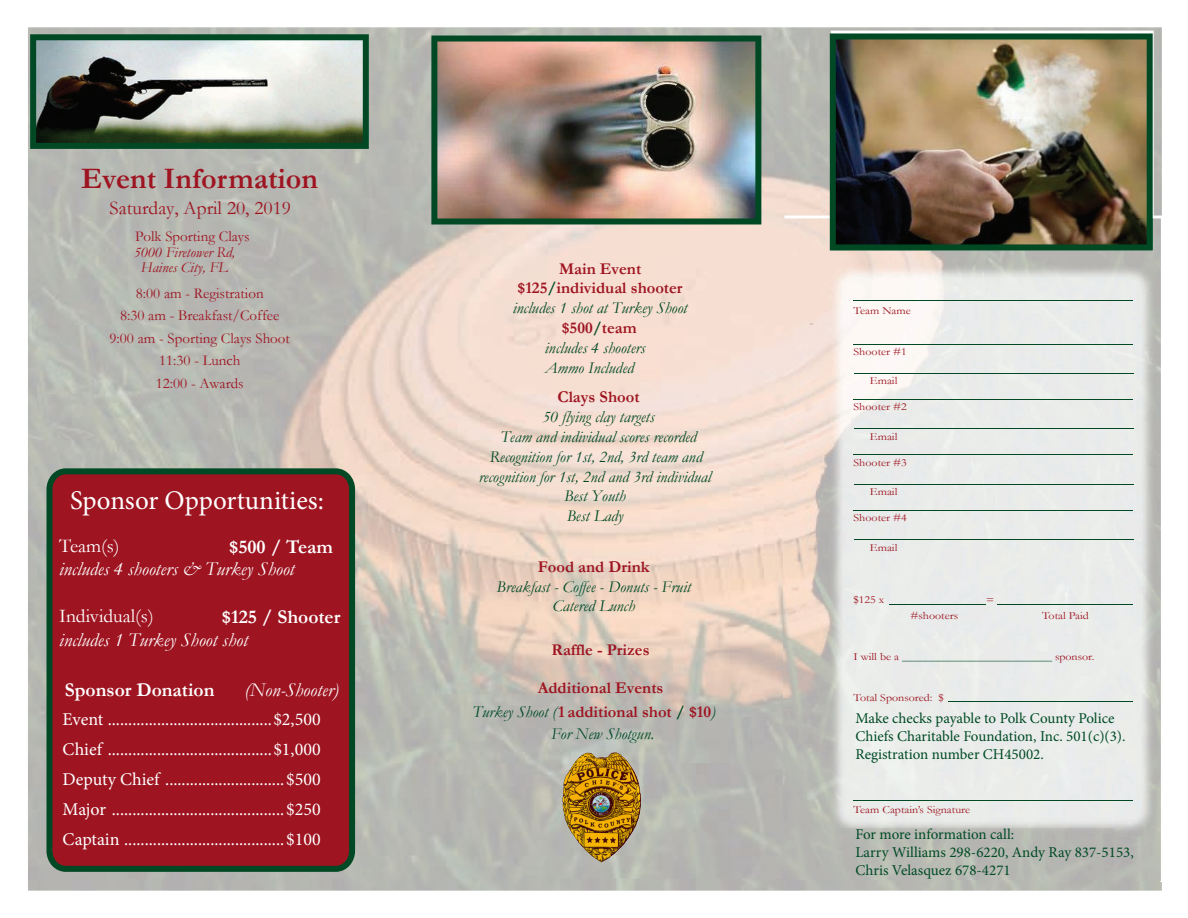
<style>
.page{position:relative;width:1188px;height:918px;background:#fff}
.page>*{position:absolute;margin:0;border:0;box-sizing:border-box;transform-origin:0 0}
.t1{font:700 30px "Garamond";color:#9e1421}
.t2{font:27px "Minion Pro";color:#fff}
.t3{font:italic 19.5px/23.4px "Garamond";color:#fff}
.t4{font:700 19.5px "Garamond";color:#fff}
.t5{font:19.5px "Garamond";color:#9e1421}
.t6{font:19.5px "Garamond";color:#fff}
.t7{font:18px "Minion Pro";color:#fff}
.t8{font:italic 16.5px/19.8px "Garamond";color:#004924;text-align:center}
.t9{font:700 16.5px/24.6px "Garamond";color:#9e1421}
.t10{font:15px/18px "Minion Pro";color:#004a24}
.t11{font:15px/22.5px "Garamond";color:#9e1421}
.t12{font:italic 15px "Garamond";color:#9e1421}
.t13{font:10.95px "Garamond";color:#9e1421;scale:1.1 1}
.t14{font:10.95px "Garamond";color:#004924;scale:1.1 1}
.s1{font-style:italic}
.s2{font-style:inherit}
.s3{font-style:normal}
.s4{font-weight:700;font-style:normal}
.s5{color:#004924}
.s6{font-weight:700;font-style:normal;color:#9e1421}
.s7{font-weight:400;font-style:italic;color:#004924}
.s8{color:#9e1421}
</style>
<div class="page">
<img style="left:28px;top:27px;width:1134px;height:864px">
<svg style="left:30px;top:34px;width:339px;height:115px;background:#88968a"></svg>
<img style="left:431px;top:36px;width:330px;height:189px">
<img style="left:830px;top:33px;width:323px;height:185px">
<img style="left:1114px;top:218px;width:48px;height:663px">
<img style="left:783px;top:218px;width:331px;height:613px">
<div style="left:783px;top:828px;width:330px;height:51px;background:#b6b7b2"></div>
<img style="left:830px;top:218px;width:323px;height:32px">
<hr style="left:853px;top:300px;width:280px;height:1px;background:#004924">
<hr style="left:853px;top:344px;width:280px;height:1px;background:#004924">
<hr style="left:853px;top:399px;width:280px;height:1px;background:#004924">
<hr style="left:853px;top:455px;width:280px;height:1px;background:#004924">
<hr style="left:853px;top:510px;width:280px;height:1px;background:#004924">
<hr style="left:889px;top:604px;width:96px;height:1px;background:#004924">
<hr style="left:997px;top:604px;width:136px;height:1px;background:#004924">
<hr style="left:948px;top:701px;width:185px;height:1px;background:#004924">
<hr style="left:853px;top:800px;width:280px;height:1px;background:#004924">
<svg style="left:46px;top:468px;width:309px;height:404px;background:#931822"></svg>
<hr style="left:854px;top:373px;width:279px;height:1px;background:#004924">
<hr style="left:854px;top:428px;width:279px;height:1px;background:#004924">
<hr style="left:854px;top:484px;width:279px;height:1px;background:#004924">
<hr style="left:854px;top:539px;width:279px;height:1px;background:#004924">
<img style="left:562px;top:751px;width:81px;height:113px">
<p class="t1" style="left:81px;top:161px;width:238px">Event Information</p>
<p class="t5" style="left:110px;top:196px;width:183px">Saturday, April 20, 2019</p>
<p class="t11" style="left:134px;top:227px;width:117px;line-height:16.5px">Polk Sporting Clays<br><span class="s1">5</span><span class="s1">000 Firetower Rd,</span></p>
<p class="t12" style="left:141px;top:257px;width:88px">Haines City<span class="s2">, FL</span></p>
<p class="t11" style="left:110px;top:281px;width:182px;text-align:center">8:00 am - Registration<br>8:30 am - Breakfast/Coffee<br>9:00 am - Sporting Clays Shoot<br>11:30 - Lunch<br>12:00 - Awards</p>
<p class="t2" style="left:70px;top:482px;width:255px">Sponsor Opportunities:</p>
<p class="t4" style="left:229px;top:535px;width:105px">$500 / Team</p>
<p class="t3" style="left:59px;top:533px;width:237px"><span class="s3">Team(s)<br></span>includes 4 shooters &amp; Turkey Shoot</p>
<p class="t6" style="left:59px;top:604px;width:96px">Individual(s)</p>
<p class="t3" style="left:59px;top:604px;width:283px;text-indent:163px"><span class="s4">$125 / Shooter </span>includes 1 Turkey Shoot shot</p>
<p class="t4" style="left:65px;top:679px;width:151px">Sponsor Donation</p>
<p class="t3" style="left:245px;top:678px;width:96px">(Non-Shooter)</p>
<p class="t7" style="left:63px;top:707px;width:260px">Event ........................................$2,500</p>
<p class="t7" style="left:63px;top:737px;width:259px">Chief ........................................$1,000</p>
<p class="t7" style="left:63px;top:767px;width:259px">Deputy Chief .............................$500</p>
<p class="t7" style="left:63px;top:797px;width:259px">Major ..........................................$250</p>
<p class="t7" style="left:63px;top:827px;width:259px">Captain .......................................$100</p>
<p class="t9" style="left:559px;top:256px;width:84px">Main Event</p>
<p class="t9" style="left:518px;top:276px;width:166px">$125<span class="s5">/</span>individual shooter</p>
<p class="t8" style="left:513px;top:298px;width:176px">includes 1 shot at Turkey Shoot</p>
<p class="t9" style="left:562px;top:316px;width:76px">$500<span class="s5">/</span>team</p>
<p class="t8" style="left:545px;top:338px;width:102px">includes 4 shooters</p>
<p class="t8" style="left:545px;top:358px;width:91px">Ammo Included</p>
<p class="t8" style="left:479px;top:387px;width:234px"><span class="s6">Clays Shoot<br></span>50 flying clay targets<br>Team and individual scores recorded<br>Recognition for 1st, 2nd, 3rd team and recognition for 1st, 2nd and 3rd individual<br>Best Youth<br>Best Lady</p>
<p class="t8" style="left:496px;top:556px;width:196px"><span class="s6">Food and Drink<br></span>Breakfast - Coffee - Donuts - Fruit<br>Catered Lunch</p>
<p class="t9" style="left:552px;top:637px;width:99px">Raffle - Prizes</p>
<p class="t9" style="left:473px;top:675px;width:245px;text-indent:65px">Additional Events<br><span class="s7">Turkey Shoot (</span>1 additional shot <span class="s5">/</span> $10<span class="s7">)</span></p>
<p class="t8" style="left:551px;top:723px;width:105px">For New Shotgun.</p>
<p class="t13" style="left:854px;top:304px;width:54px">Team Name</p>
<p class="t13" style="left:854px;top:345px;width:50px">Shooter #1</p>
<p class="t13" style="left:870px;top:374px;width:26px">Email</p>
<p class="t13" style="left:854px;top:400px;width:50px">Shooter #2</p>
<p class="t13" style="left:870px;top:430px;width:26px">Email</p>
<p class="t13" style="left:854px;top:456px;width:50px">Shooter #3</p>
<p class="t13" style="left:870px;top:485px;width:26px">Email</p>
<p class="t13" style="left:854px;top:511px;width:50px">Shooter #4</p>
<p class="t13" style="left:870px;top:541px;width:26px">Email</p>
<p class="t13" style="left:854px;top:593px;width:29px">$125 x</p>
<p class="t13" style="left:986px;top:593px;width:9px">=</p>
<p class="t13" style="left:911px;top:609px;width:45px">#shooters</p>
<p class="t13" style="left:1042px;top:609px;width:44px">Total Paid</p>
<p class="t14" style="left:854px;top:650px;width:220px"><span class="s8">I will be a</span> _________________________ <span class="s8">sponsor.</span></p>
<p class="t13" style="left:854px;top:691px;width:84px">Total Sponsored: $</p>
<p class="t10" style="left:855px;top:709px;width:272px">Make checks payable to Polk County Police<br>Chiefs Charitable Foundation, Inc. 501(c)(3).</p>
<p class="t10" style="left:855px;top:745px;width:190px">Registration number CH45002.</p>
<p class="t13" style="left:854px;top:803px;width:108px">Team Captain’s Signature</p>
<p class="t10" style="left:855px;top:826px;width:161px">For more information call:</p>
<p class="t10" style="left:855px;top:844px;width:280px">Larry Williams 298-6220, Andy Ray 837-5153,<br>Chris Velasquez 678-4271</p>
</div>
